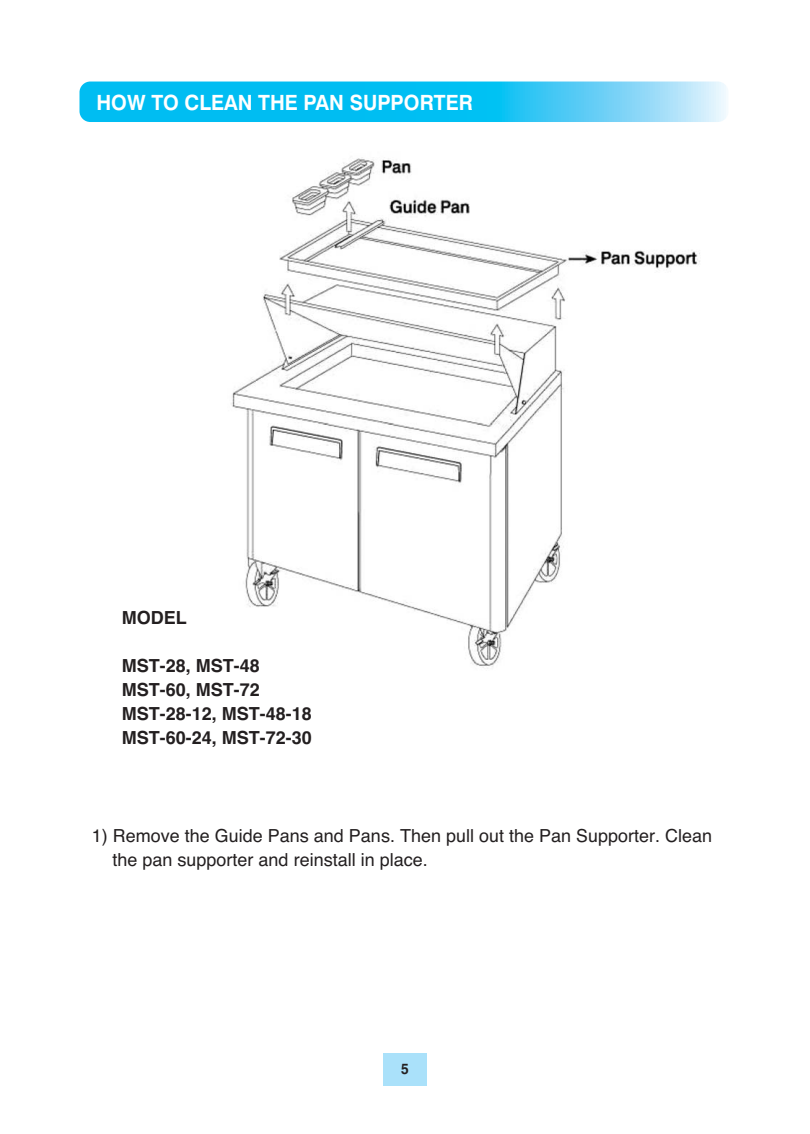
<style>
.page{position:relative;width:810px;height:1134px;background:#fff}
.page>*{position:absolute;margin:0;border:0;box-sizing:border-box;transform-origin:0 0}
.t1{font:700 21px "Swiss 721 BT";color:#fff;scale:.95 1}
.t2{font:18px/24px "Helvetica";color:#231f20}
.t3{font:700 18px/24px "Helvetica";color:#231f20}
.t4{font:700 15px "Swiss 721 BT";color:#231f20;scale:.9 1}
</style>
<div class="page">
<div style="left:383px;top:1053px;width:44px;height:33px;background:#aae1fa"></div>
<svg style="left:80px;top:82px;width:648px;height:40px;background:#2ac6f4"></svg>
<img style="left:231px;top:157px;width:469px;height:511px">
<p class="t1" style="left:96px;top:94px;width:398px">HOW TO CLEAN THE PAN SUPPORTER</p>
<p class="t3" style="left:122px;top:608px;width:66px">MODEL</p>
<p class="t3" style="left:122px;top:656px;width:192px">MST-28, MST-48<br>MST-60, MST-72<br>MST-28-12, MST-48-18<br>MST-60-24, MST-72-30</p>
<p class="t2" style="left:113px;top:826px;width:601px;text-indent:-21px">1) Remove the Guide Pans and Pans. Then pull out the Pan Supporter. Clean the pan supporter and reinstall in place.</p>
<p class="t4" style="left:401px;top:1063px;width:10px">5</p>
</div>
